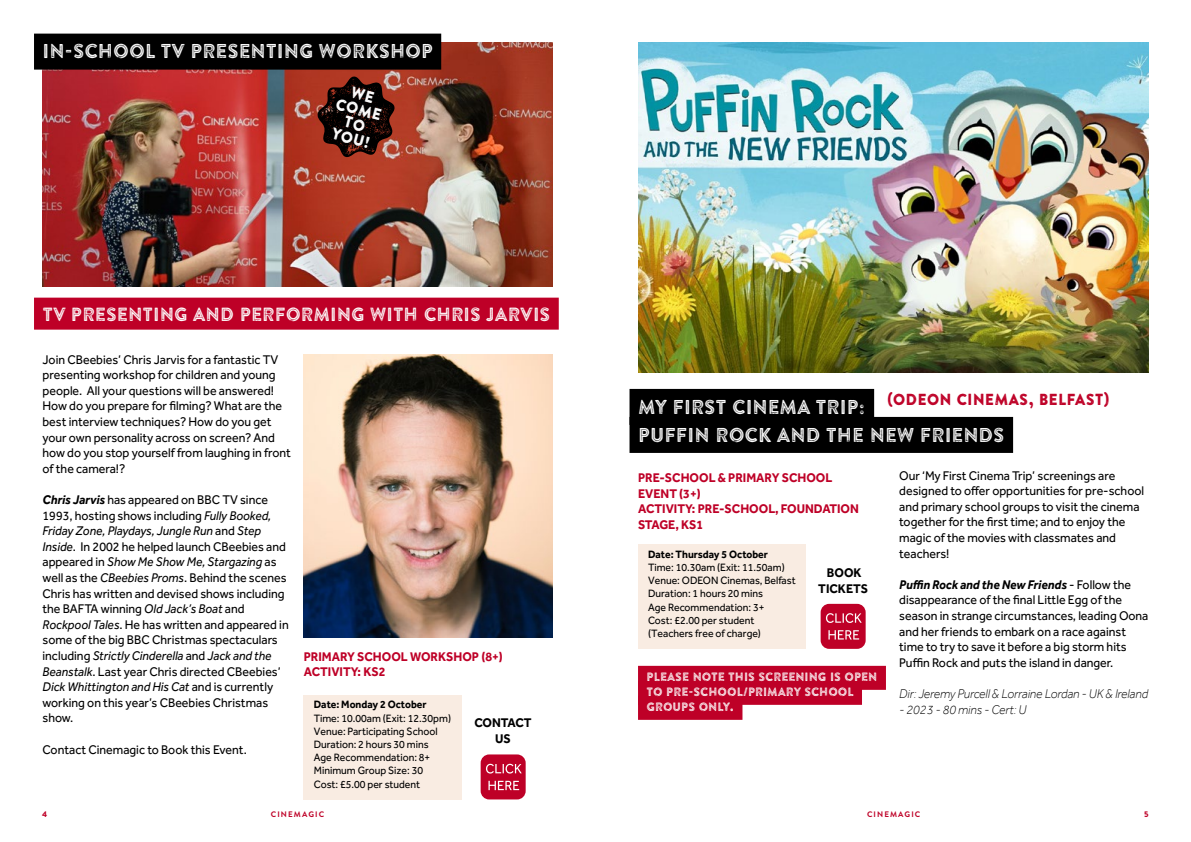
<style>
.page{position:relative;width:1191px;height:842px;background:#fff}
.page>*{position:absolute;margin:0;border:0;box-sizing:border-box;transform-origin:0 0}
.t1{font:20px "Brandon Printed Inline";color:#fff;scale:.95 1}
.t2{font:19px "Brandon Printed Inline";color:#fff;scale:.95 1}
.t3{font:16px "Brandon Printed One";color:#be0027;scale:.95 1}
.t4{font:16px "Brandon Printed One";color:#fff;scale:.95 1}
.t5{font:13px/15.6px "Effra";color:#000;scale:.95 1}
.t6{font:700 13px/15.6px "Effra";color:#be0027;scale:.95 1}
.t7{font:italic 300 13px "Effra";color:#000;scale:.95 1}
.t8{font:700 13px/15.6px "Effra";color:#000;text-align:center;scale:.95 1}
.t9{font:12px "Brandon Printed Inline";color:#fff;scale:.95 1}
.t10{font:11px/13.2px "Effra";color:#000;scale:.95 1}
.t11{font:700 11px "Effra";color:#000;scale:.95 1}
.t12{font:700 8px "Brandon Text";letter-spacing:.14em;color:#be0027}
.t13{font:900 8px "Brandon Text";color:#be0027}
.s1{font-weight:700;font-style:italic}
.s2{font-style:italic}
</style>
<div class="page">
<div style="left:480px;top:754px;width:45px;height:45px;background:#be0027;border-radius:9px"></div>
<svg style="left:488px;top:781px;width:31px;height:9px"></svg>
<svg style="left:486px;top:764px;width:36px;height:9px"></svg>
<div style="left:820px;top:604px;width:45px;height:45px;background:#be0027;border-radius:9px"></div>
<svg style="left:828px;top:630px;width:31px;height:9px"></svg>
<svg style="left:826px;top:613px;width:35px;height:10px"></svg>
<img style="left:304px;top:354px;width:249px;height:283px">
<img style="left:43px;top:43px;width:510px;height:244px">
<div style="left:34px;top:34px;width:407px;height:36px;background:#000"></div>
<div style="left:629px;top:389px;width:245px;height:36px;background:#000"></div>
<div style="left:629px;top:417px;width:384px;height:36px;background:#000"></div>
<div style="left:304px;top:695px;width:158px;height:104px;background:#f9ece2"></div>
<div style="left:638px;top:545px;width:167px;height:104px;background:#f9ece2"></div>
<div style="left:34px;top:298px;width:525px;height:32px;background:#be0027"></div>
<img style="left:638px;top:43px;width:510px;height:330px">
<div style="left:638px;top:666px;width:248px;height:24px;background:#be0027"></div>
<div style="left:638px;top:681px;width:224px;height:24px;background:#be0027"></div>
<div style="left:638px;top:696px;width:104px;height:24px;background:#be0027"></div>
<svg style="left:316px;top:75px;width:80px;height:83px;background:#491c14"></svg>
<p class="t1" style="left:43px;top:39px;width:413px">IN-SCHOOL TV PRESENTING WORKSHOP</p>
<p class="t4" style="left:339px;top:93px;width:51px;rotate:15deg">COME</p>
<p class="t4" style="left:334px;top:123px;width:43px;rotate:15deg">YOU!</p>
<p class="t2" style="left:43px;top:302px;width:536px">TV PRESENTING AND PERFORMING WITH CHRIS JARVIS</p>
<p class="t5" style="left:43px;top:351px;width:263px">Join CBeebies’ Chris Jarvis for a fantastic TV presenting workshop for children and young people. All your questions will be answered!<br>How do you prepare for filming? What are the best interview techniques? How do you get your own personality across on screen? And how do you stop yourself from laughing in front of the camera!?</p>
<p class="t5" style="left:43px;top:492px;width:261px"><span class="s1">Chris Jarvis</span> has appeared on BBC TV since 1993, hosting shows including <span class="s2">Fully Booked, Friday Zone, Playdays, Jungle Run</span> and <span class="s2">Step Inside</span>. In 2002 he helped launch CBeebies and appeared in <span class="s2">Show Me Show Me, Stargazing</span> as well as the <span class="s2">CBeebies Proms</span>. Behind the scenes Chris has written and devised shows including the BAFTA winning <span class="s2">Old Jack’s Boat</span> and <span class="s2">Rockpool Tales</span>. He has written and appeared in some of the big BBC Christmas spectaculars including <span class="s2">Strictly Cinderella</span> and <span class="s2">Jack and the Beanstalk</span>. Last year Chris directed CBeebies’ <span class="s2">Dick Whittington and His Cat</span> and is currently working on this year’s CBeebies Christmas show.</p>
<p class="t5" style="left:43px;top:741px;width:217px">Contact Cinemagic to Book this Event.</p>
<p class="t6" style="left:304px;top:648px;width:211px">PRIMARY SCHOOL WORKSHOP (8+)</p>
<p class="t6" style="left:304px;top:664px;width:88px">ACTIVITY: KS2</p>
<p class="t11" style="left:314px;top:698px;width:120px">Date: Monday 2 October</p>
<p class="t10" style="left:314px;top:711px;width:146px">Time: 10.00am (Exit: 12.30pm)</p>
<p class="t10" style="left:314px;top:724px;width:132px">Venue: Participating School</p>
<p class="t10" style="left:314px;top:738px;width:122px">Duration: 2 hours 30 mins</p>
<p class="t10" style="left:314px;top:751px;width:124px">Age Recommendation: 8+</p>
<p class="t10" style="left:314px;top:764px;width:116px">Minimum Group Size: 30</p>
<p class="t10" style="left:314px;top:777px;width:113px">Cost: £5.00 per student</p>
<p class="t8" style="left:474px;top:715px;width:62px">CONTACT<br>US</p>
<p class="t3" style="left:887px;top:389px;width:236px">(ODEON CINEMAS, BELFAST)</p>
<p class="t1" style="left:638px;top:394px;width:241px">MY FIRST CINEMA TRIP:</p>
<p class="t1" style="left:638px;top:422px;width:387px">PUFFIN ROCK AND THE NEW FRIENDS</p>
<p class="t6" style="left:638px;top:470px;width:206px">PRE-SCHOOL &amp; PRIMARY SCHOOL<br>EVENT (3+)</p>
<p class="t6" style="left:638px;top:501px;width:234px">ACTIVITY: PRE-SCHOOL, FOUNDATION<br>STAGE, KS1</p>
<p class="t11" style="left:648px;top:547px;width:128px">Date: Thursday 5 October</p>
<p class="t10" style="left:648px;top:560px;width:145px">Time: 10.30am (Exit: 11.50am)</p>
<p class="t10" style="left:648px;top:574px;width:157px">Venue: ODEON Cinemas, Belfast</p>
<p class="t10" style="left:648px;top:587px;width:122px">Duration: 1 hours 20 mins</p>
<p class="t10" style="left:648px;top:600px;width:124px">Age Recommendation: 3+</p>
<p class="t10" style="left:648px;top:613px;width:120px">Cost: £2.00 per student (Teachers free of charge)</p>
<p class="t8" style="left:827px;top:565px;width:38px">BOOK</p>
<p class="t8" style="left:818px;top:580px;width:54px">TICKETS</p>
<p class="t9" style="left:646px;top:669px;width:244px">PLEASE NOTE THIS SCREENING IS OPEN</p>
<p class="t9" style="left:646px;top:684px;width:220px">TO PRE-SCHOOL/PRIMARY SCHOOL</p>
<p class="t9" style="left:646px;top:699px;width:94px">GROUPS ONLY.</p>
<p class="t5" style="left:899px;top:467px;width:259px">Our ‘My First Cinema Trip’ screenings are designed to offer opportunities for pre-school and primary school groups to visit the cinema together for the first time; and to enjoy the magic of the movies with classmates and teachers!</p>
<p class="t5" style="left:899px;top:577px;width:264px"><span class="s1">Puffin Rock and the New Friends</span> - Follow the disappearance of the final Little Egg of the season in strange circumstances, leading Oona and her friends to embark on a race against time to try to save it before a big storm hits Puffin Rock and puts the island in danger.</p>
<p class="t7" style="left:899px;top:686px;width:263px">Dir: Jeremy Purcell &amp; Lorraine Lordan - UK &amp; Ireland</p>
<p class="t7" style="left:899px;top:702px;width:135px">- 2023 - 80 mins - Cert: U</p>
<p class="t13" style="left:42px;top:808px;width:7px">4</p>
<p class="t12" style="left:271px;top:809px;width:55px">CINEMAGIC</p>
<p class="t12" style="left:867px;top:809px;width:55px">CINEMAGIC</p>
<p class="t13" style="left:1144px;top:808px;width:6px">5</p>
</div>
